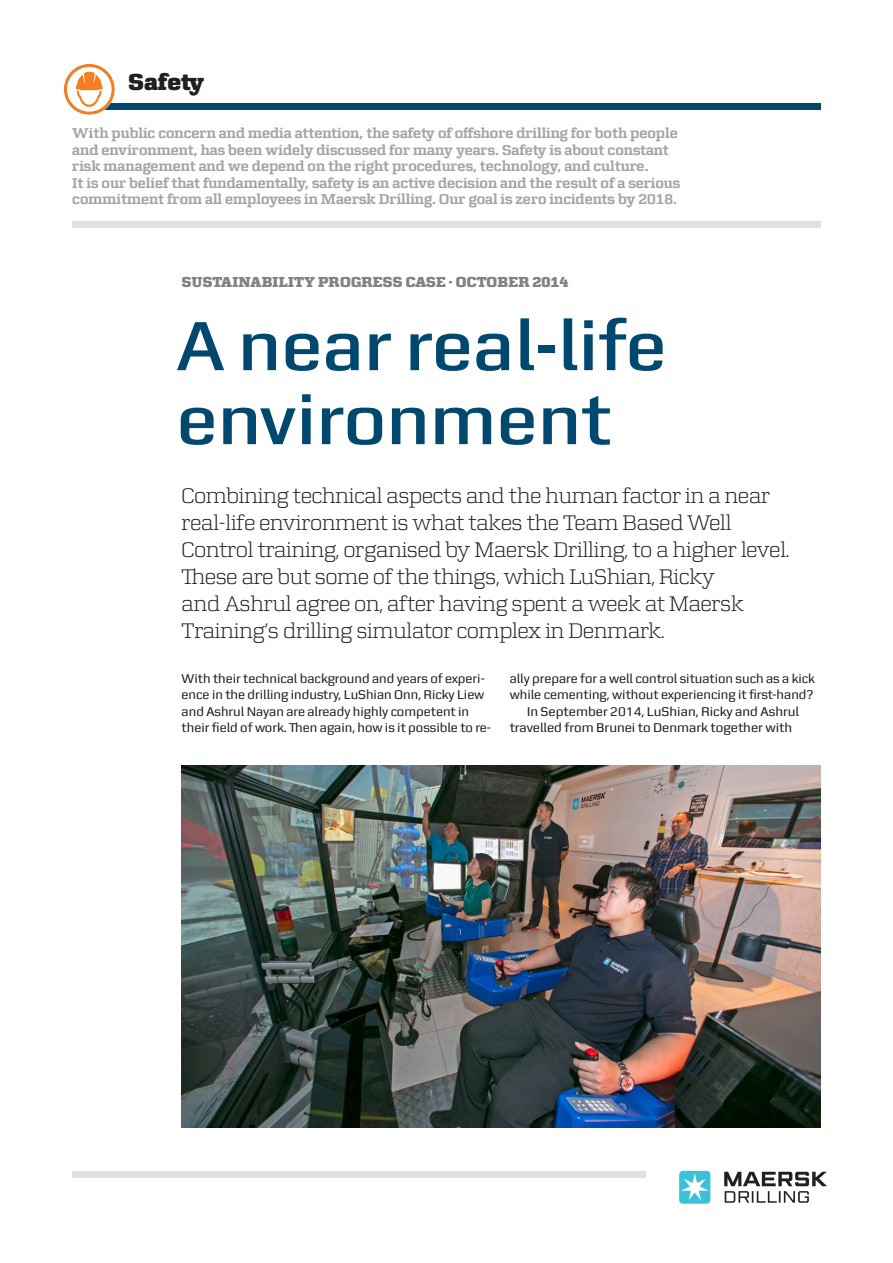
<style>
.page{position:relative;width:893px;height:1263px;background:#fff}
.page>*{position:absolute;margin:0;border:0;box-sizing:border-box;transform-origin:0 0}
.t1{font:600 73.95px/73.9px "Zetta Sans";color:#00486e}
.t2{font:800 24px "Zetta Serif";color:#231f20}
.t3{font:300 22.5px/27px "Zetta Serif";color:#231f20}
.t4{font:700 15px/16.5px "Zetta Serif";color:#a1a7a6}
.t5{font:800 15px "Zetta Serif";letter-spacing:.02em;color:#808285}
.t6{font:13.5px/16.5px "Zetta Sans";color:#231f20}
</style>
<div class="page">
<div style="left:103px;top:103px;width:718px;height:6px;background:#00486e"></div>
<div style="left:72px;top:221px;width:749px;height:6px;background:#dfe1e1"></div>
<div style="left:72px;top:1171px;width:574px;height:7px;background:#dfe1e1"></div>
<svg style="left:64px;top:64px;width:51px;height:51px"></svg>
<svg style="left:67px;top:67px;width:45px;height:45px"></svg>
<svg style="left:724px;top:1172px;width:103px;height:31px"></svg>
<div style="left:679px;top:1171px;width:31px;height:33px;background:#39c2d7;border-radius:4px"></div>
<svg style="left:681px;top:1173px;width:28px;height:27px"></svg>
<img style="left:182px;top:765px;width:639px;height:362px">
<h2 class="t2" style="left:129px;top:67px;width:77px">SAFETY</h2>
<p class="t4" style="left:72px;top:125px;width:609px">With public concern and media attention, the safety of offshore drilling for both people and environment, has been widely discussed for many years. Safety is about constant risk management and we depend on the right procedures, technology, and culture.<br>It is our belief that fundamentally, safety is an active decision and the result of a serious commitment from all employees in Maersk Drilling. Our goal is zero incidents by 2018.</p>
<p class="t5" style="left:182px;top:273px;width:388px">SUSTAINABILITY PROGRESS CASE · OCTOBER 2014</p>
<h1 class="t1" style="left:177px;top:310px;width:492px">A near real-life environment</h1>
<p class="t3" style="left:182px;top:482px;width:609px">Combining technical aspects and the human factor in a near real-life environment is what takes the Team Based Well Control training, organised by Maersk Drilling, to a higher level.<br>These are but some of the things, which LuShian, Ricky<br>and Ashrul agree on, after having spent a week at Maersk Training’s drilling simulator complex in Denmark.</p>
<p class="t6" style="left:182px;top:670px;width:311px">With their technical background and years of experi&shy;ence in the drilling industry, LuShian Onn, Ricky Liew and Ashrul Nayan are already highly competent in their field of work. Then again, how is it possible to re-</p>
<p class="t6" style="left:510px;top:670px;width:307px">ally prepare for a well control situation such as a kick</p>
<p class="t6" style="left:510px;top:687px;width:305px">while cementing, without experiencing it first-hand?</p>
<p class="t6" style="left:527px;top:703px;width:274px">In September 2014, LuShian, Ricky and Ashrul</p>
<p class="t6" style="left:510px;top:720px;width:284px">travelled from Brunei to Denmark together with</p>
</div>
